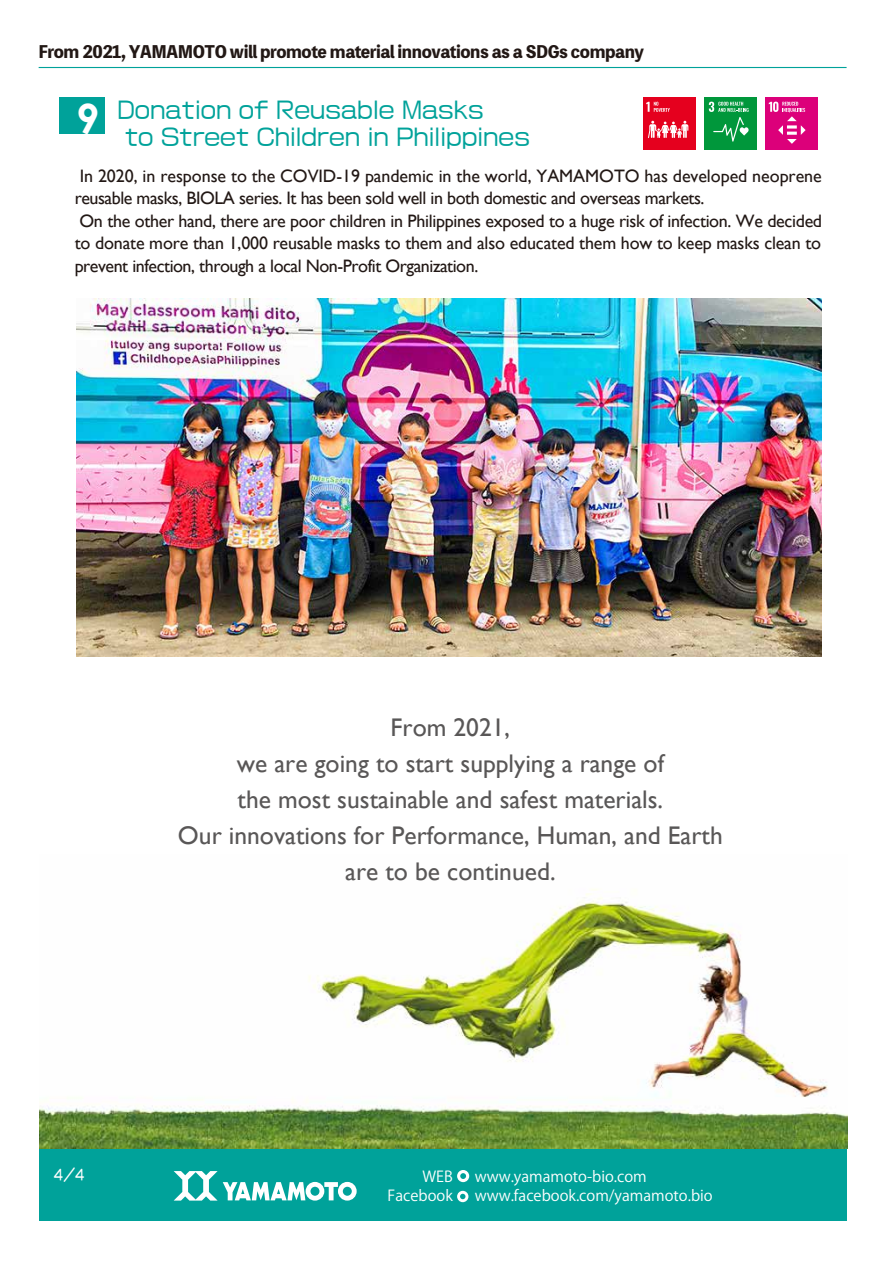
<style>
.page{position:relative;width:893px;height:1263px;background:#fff}
.page>*{position:absolute;margin:0;border:0;box-sizing:border-box;transform-origin:0 0}
.t1{font:25.5px/36px "Gill Sans";color:#595757;text-align:center}
.t2{font:22.5px/27px "VDL Logo G Regular";color:#00a29a;text-align:center}
.t3{font:18px/22.5px "Gill Sans";letter-spacing:-.015em;color:#221815}
.t4{font:16.5px "Toppan Bunkyu Midashi Go Std EB";letter-spacing:-.025em;color:#221815}
.t5{font:15.75px "FGP Maru Gothic Ca B";color:#fff}
.t6{font:15px/19.6px "Koz Go Pro";color:#fff}
</style>
<div class="page">
<img style="left:39px;top:889px;width:808px;height:259px">
<div style="left:39px;top:1148px;width:808px;height:72px;background:#00a29a"></div>
<svg style="left:457px;top:1191px;width:11px;height:11px"></svg>
<svg style="left:457px;top:1170px;width:12px;height:12px"></svg>
<svg style="left:174px;top:1171px;width:183px;height:29px"></svg>
<hr style="left:39px;top:67px;width:808px;height:1px;background:#00a29a">
<div style="left:59px;top:97px;width:46px;height:37px;background:#00a29a"></div>
<div style="left:643px;top:97px;width:52px;height:53px;background:#e5001e"></div>
<svg style="left:646px;top:102px;width:24px;height:10px"></svg>
<svg style="left:648px;top:121px;width:40px;height:17px"></svg>
<div style="left:705px;top:97px;width:52px;height:53px;background:#00973b"></div>
<svg style="left:709px;top:102px;width:40px;height:40px"></svg>
<div style="left:766px;top:97px;width:52px;height:53px;background:#dc007a"></div>
<svg style="left:769px;top:102px;width:37px;height:42px"></svg>
<img style="left:77px;top:299px;width:745px;height:357px">
<p class="t4" style="left:39px;top:39px;width:607px">From 2021, YAMAMOTO will promote material innovations as a SDGs company</p>
<p class="t2" style="left:76px;top:95px;width:455px">Donation of Reusable Masks<br><sup>9</sup> to Street Children in Philippines</p>
<p class="t3" style="left:75px;top:165px;width:749px">In 2020, in response to the COVID-19 pandemic in the world, YAMAMOTO has developed neoprene reusable masks, BIOLA series. It has been sold well in both domestic and overseas markets.<br>On the other hand, there are poor children in Philippines exposed to a huge risk of infection. We decided to donate more than 1,000 reusable masks to them and also educated them how to keep masks clean to prevent infection, through a local Non-Profit Organization.</p>
<h1 class="t1" style="left:178px;top:710px;width:546px">From 2021,<br>we are going to start supplying a range of<br>the most sustainable and safest materials.<br>Our innovations for Performance, Human, and Earth are to be continued.</h1>
<p class="t5" style="left:54px;top:1167px;width:32px">4/4</p>
<p class="t6" style="left:388px;top:1166px;width:67px;text-align:right">WEB<br>Facebook</p>
<p class="t6" style="left:475px;top:1166px;width:240px">www.yamamoto-bio.com www.facebook.com/yamamoto.bio</p>
</div>
